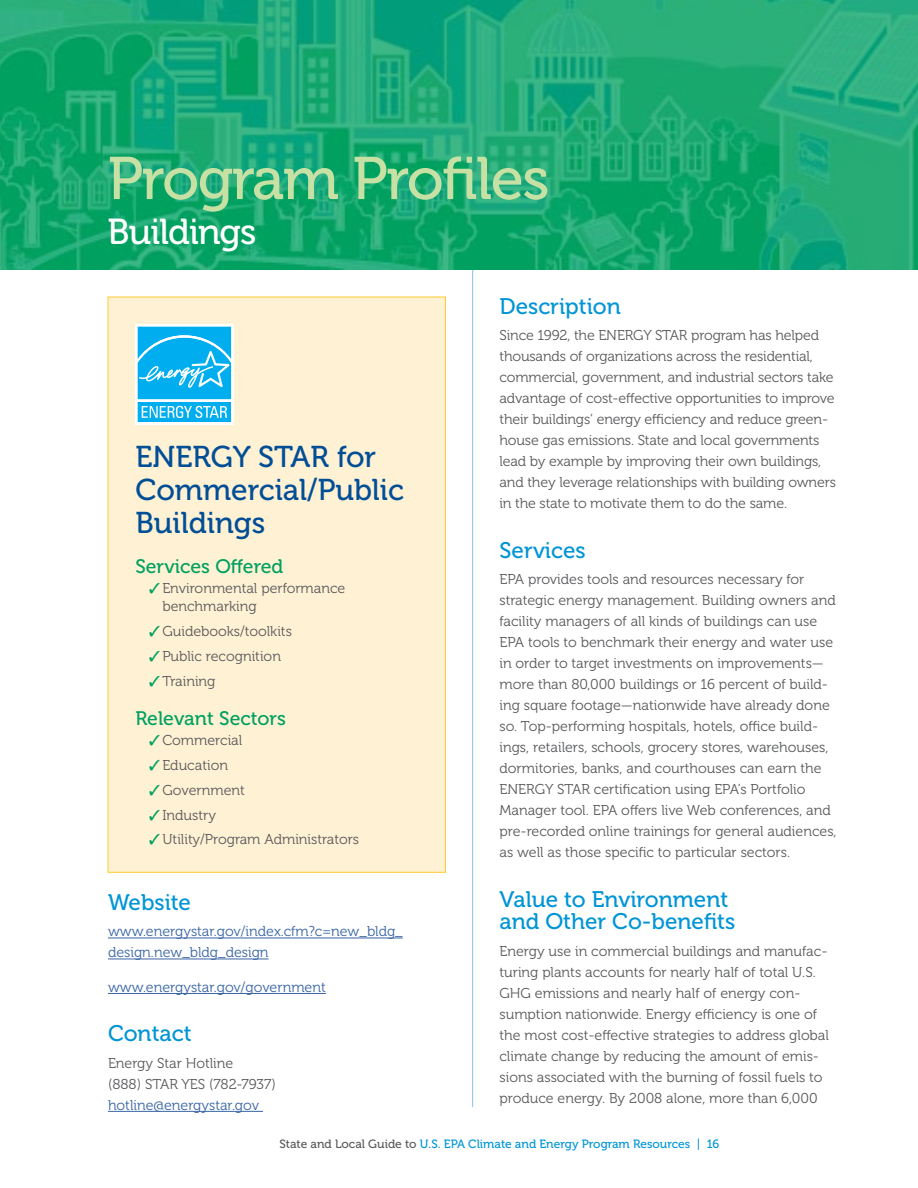
<style>
.page{position:relative;width:918px;height:1188px;background:#fff}
.page>*{position:absolute;margin:0;border:0;box-sizing:border-box;transform-origin:0 0}
.top_header_lt_green{font:60px "Museo 500";letter-spacing:-.025em;color:#c7e1a5}
.top_header_white{font:36px "Museo 500";letter-spacing:-.025em;color:#fff}
.box_header{font:30px/33px "Museo 500";color:#004e96}
.subhead_-_blue{font:22.5px/22.5px "Museo 500";color:#0095d6}
.box_subhead{font:19.5px "Museo 500";color:#00a160}
.body{font:14.25px/21px "Museo 300";color:#58595b}
.body_tightened_-10{font:14.25px/21px "Museo 300";letter-spacing:-.01em;color:#58595b}
.body-2{font:14.25px/21px "Museo 300";color:#3864a4}
.t1{font:12px "Museo 500";color:#0095d6}
.s1{color:#58595b}
</style>
<div class="page">
<hr style="left:472px;top:270px;width:1px;height:837px;background:#89c0e8">
<img style="left:0;top:0;width:918px;height:270px">
<hr style="left:108px;top:938px;width:295px;height:1px;background:#3864a4">
<hr style="left:108px;top:959px;width:161px;height:1px;background:#3864a4">
<hr style="left:108px;top:993px;width:218px;height:1px;background:#3864a4">
<hr style="left:108px;top:1111px;width:155px;height:1px;background:#3864a4">
<div style="left:108px;top:297px;width:338px;height:575px;background:#fff1d4"></div>
<svg style="left:135px;top:324px;width:98px;height:3px"></svg>
<svg style="left:135px;top:327px;width:98px;height:98px;background:#3cc1f2"></svg>
<p class="top_header_lt_green" style="left:108px;top:146px;width:444px">Program Profiles</p>
<p class="top_header_white" style="left:108px;top:212px;width:150px">Buildings</p>
<p class="box_header" style="left:135px;top:441px;width:270px">ENERGY STAR for<br>Commercial/Public<br>Buildings</p>
<p class="box_subhead" style="left:135px;top:556px;width:150px">Services Offered</p>
<p class="body" style="left:162px;top:580px;width:185px;line-height:18px">Environmental performance benchmarking</p>
<p class="body" style="left:162px;top:621px;width:131px">Guidebooks/toolkits</p>
<p class="body" style="left:162px;top:646px;width:120px">Public recognition</p>
<p class="body" style="left:162px;top:670px;width:55px">Training</p>
<p class="box_subhead" style="left:135px;top:708px;width:152px">Relevant Sectors</p>
<p class="body" style="left:162px;top:730px;width:81px">Commercial</p>
<p class="body" style="left:162px;top:755px;width:67px">Education</p>
<p class="body" style="left:162px;top:780px;width:84px">Government</p>
<p class="body" style="left:162px;top:805px;width:55px">Industry</p>
<p class="body" style="left:162px;top:829px;width:198px">Utility/Program Administrators</p>
<p class="subhead_-_blue" style="left:108px;top:891px;width:85px">Website</p>
<p class="body-2" style="left:108px;top:921px;width:296px">www.energystar.gov/index.cfm?c=new_bldg_ design.new_bldg_design</p>
<p class="body-2" style="left:108px;top:977px;width:219px">www.energystar.gov/government</p>
<p class="subhead_-_blue" style="left:108px;top:1023px;width:85px">Contact</p>
<p class="body" style="left:108px;top:1052px;width:169px">Energy Star Hotline<br>(888) STAR YES (782-7937)</p>
<p class="body-2" style="left:108px;top:1094px;width:153px">hotline@energystar.gov</p>
<p class="subhead_-_blue" style="left:500px;top:295px;width:123px">Description</p>
<p class="body_tightened_-10" style="left:500px;top:325px;width:338px">Since 1992, the ENERGY STAR program has helped thousands of organizations across the residential, commercial, government, and industrial sectors take advantage of cost-effective opportunities to improve their buildings’ energy efficiency and reduce green&shy;house gas emissions. State and local governments lead by example by improving their own buildings, and they leverage relationships with building owners in the state to motivate them to do the same.</p>
<p class="subhead_-_blue" style="left:500px;top:539px;width:88px">Services</p>
<p class="body" style="left:500px;top:569px;width:339px">EPA provides tools and resources necessary for strategic energy management. Building owners and facility managers of all kinds of buildings can use EPA tools to benchmark their energy and water use in order to target investments on improvements— more than 80,000 buildings or 16 percent of build&shy;ing square footage—nationwide have already done so. Top-performing hospitals, hotels, office build&shy;ings, retailers, schools, grocery stores, warehouses, dormitories, banks, and courthouses can earn the ENERGY STAR certification using EPA’s Portfolio Manager tool. EPA offers live Web conferences, and pre-recorded online trainings for general audiences, as well as those specific to particular sectors.</p>
<p class="subhead_-_blue" style="left:500px;top:888px;width:237px">Value to Environment and Other Co-benefits</p>
<p class="body" style="left:500px;top:940px;width:331px">Energy use in commercial buildings and manufac&shy;turing plants accounts for nearly half of total U.S.<br>GHG emissions and nearly half of energy con&shy;sumption nationwide. Energy efficiency is one of the most cost-effective strategies to address global climate change by reducing the amount of emis&shy;sions associated with the burning of fossil fuels to produce energy. By 2008 alone, more than 6,000</p>
<p class="t1" style="left:280px;top:1137px;width:441px"><span class="s1">State and Local Guide to</span> U.S. EPA Climate and Energy Program Resources | 16</p>
</div>
